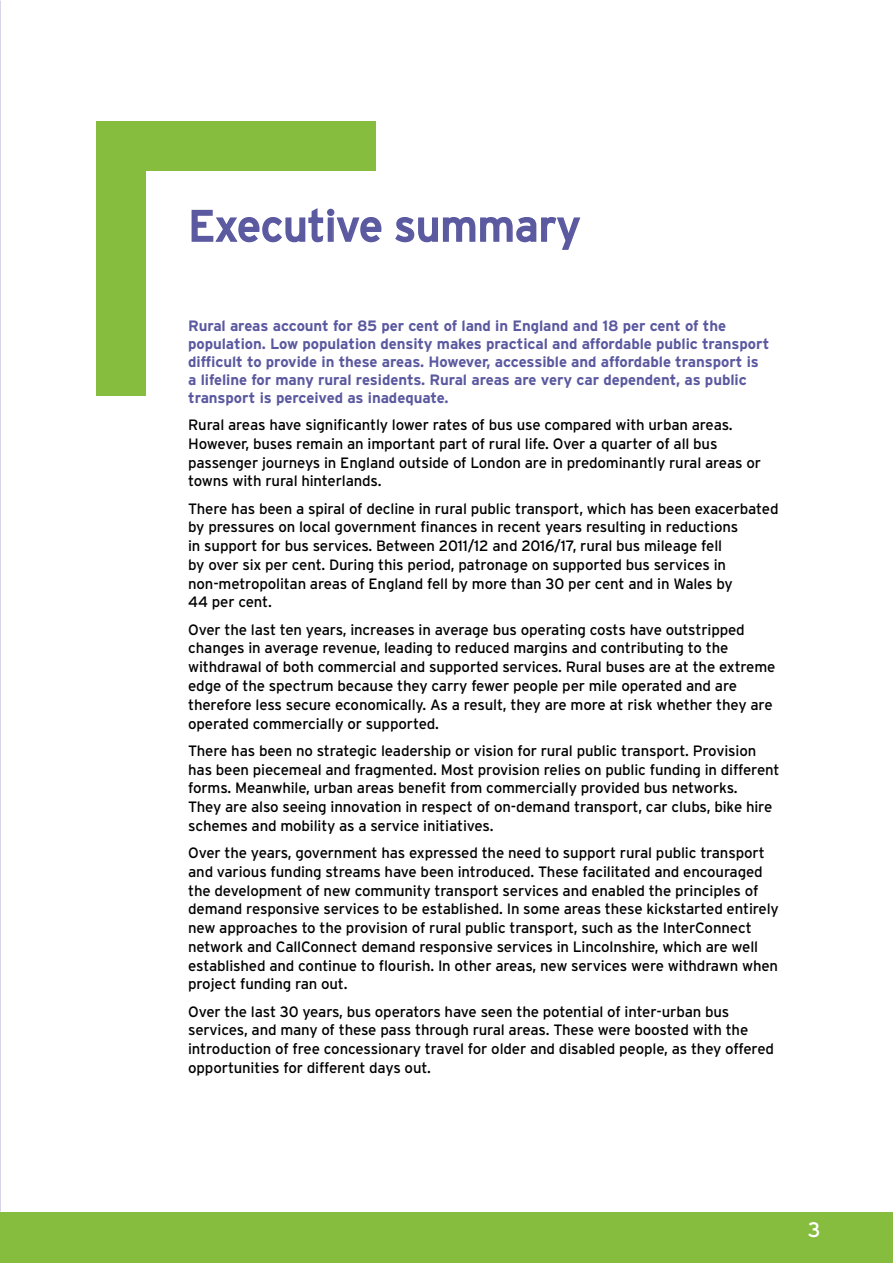
<style>
.page{position:relative;width:893px;height:1263px;background:#fff}
.page>*{position:absolute;margin:0;border:0;box-sizing:border-box;transform-origin:0 0}
.t1{font:43.5px "Interstate";letter-spacing:-.005em;color:#5b599f}
.t2{font:21px "Interstate";color:#fff}
.t3{font:15px/18.8px "Interstate";letter-spacing:-.01em;color:#000}
.t4{font:700 15px/18px "Interstate";letter-spacing:-.005em;color:#5b599f}
</style>
<div class="page">
<div style="left:0;top:1212px;width:893px;height:51px;background:#86bd3e"></div>
<svg style="left:191px;top:208px;width:191px;height:35px"></svg>
<svg style="left:395px;top:217px;width:186px;height:33px"></svg>
<div style="left:97px;top:121px;width:49px;height:275px;background:#86bd3e"></div>
<div style="left:97px;top:121px;width:279px;height:50px;background:#86bd3e"></div>
<h1 class="t1" style="left:188px;top:199px;width:394px">Executive summary</h1>
<p class="t4" style="left:188px;top:316px;width:583px">Rural areas account for 85 per cent of land in England and 18 per cent of the population. Low population density makes practical and affordable public transport difficult to provide in these areas. However, accessible and affordable transport is a lifeline for many rural residents. Rural areas are very car dependent, as public transport is perceived as inadequate.</p>
<p class="t3" style="left:188px;top:415px;width:574px">Rural areas have significantly lower rates of bus use compared with urban areas.<br>However, buses remain an important part of rural life. Over a quarter of all bus passenger journeys in England outside of London are in predominantly rural areas or towns with rural hinterlands.</p>
<p class="t3" style="left:188px;top:499px;width:592px">There has been a spiral of decline in rural public transport, which has been exacerbated by pressures on local government finances in recent years resulting in reductions<br>in support for bus services. Between 2011/12 and 2016/17, rural bus mileage fell<br>by over six per cent. During this period, patronage on supported bus services in non-metropolitan areas of England fell by more than 30 per cent and in Wales by<br>44 per cent.</p>
<p class="t3" style="left:188px;top:620px;width:589px">Over the last ten years, increases in average bus operating costs have outstripped changes in average revenue, leading to reduced margins and contributing to the withdrawal of both commercial and supported services. Rural buses are at the extreme edge of the spectrum because they carry fewer people per mile operated and are therefore less secure economically. As a result, they are more at risk whether they are operated commercially or supported.</p>
<p class="t3" style="left:188px;top:741px;width:593px">There has been no strategic leadership or vision for rural public transport. Provision has been piecemeal and fragmented. Most provision relies on public funding in different forms. Meanwhile, urban areas benefit from commercially provided bus networks.<br>They are also seeing innovation in respect of on-demand transport, car clubs, bike hire schemes and mobility as a service initiatives.</p>
<p class="t3" style="left:188px;top:843px;width:592px">Over the years, government has expressed the need to support rural public transport and various funding streams have been introduced. These facilitated and encouraged the development of new community transport services and enabled the principles of demand responsive services to be established. In some areas these kickstarted entirely new approaches to the provision of rural public transport, such as the InterConnect network and CallConnect demand responsive services in Lincolnshire, which are well established and continue to flourish. In other areas, new services were withdrawn when project funding ran out.</p>
<p class="t3" style="left:188px;top:1002px;width:587px">Over the last 30 years, bus operators have seen the potential of inter-urban bus services, and many of these pass through rural areas. These were boosted with the introduction of free concessionary travel for older and disabled people, as they offered opportunities for different days out.</p>
<h2 class="t2" style="left:808px;top:1217px;width:14px">3</h2>
</div>
